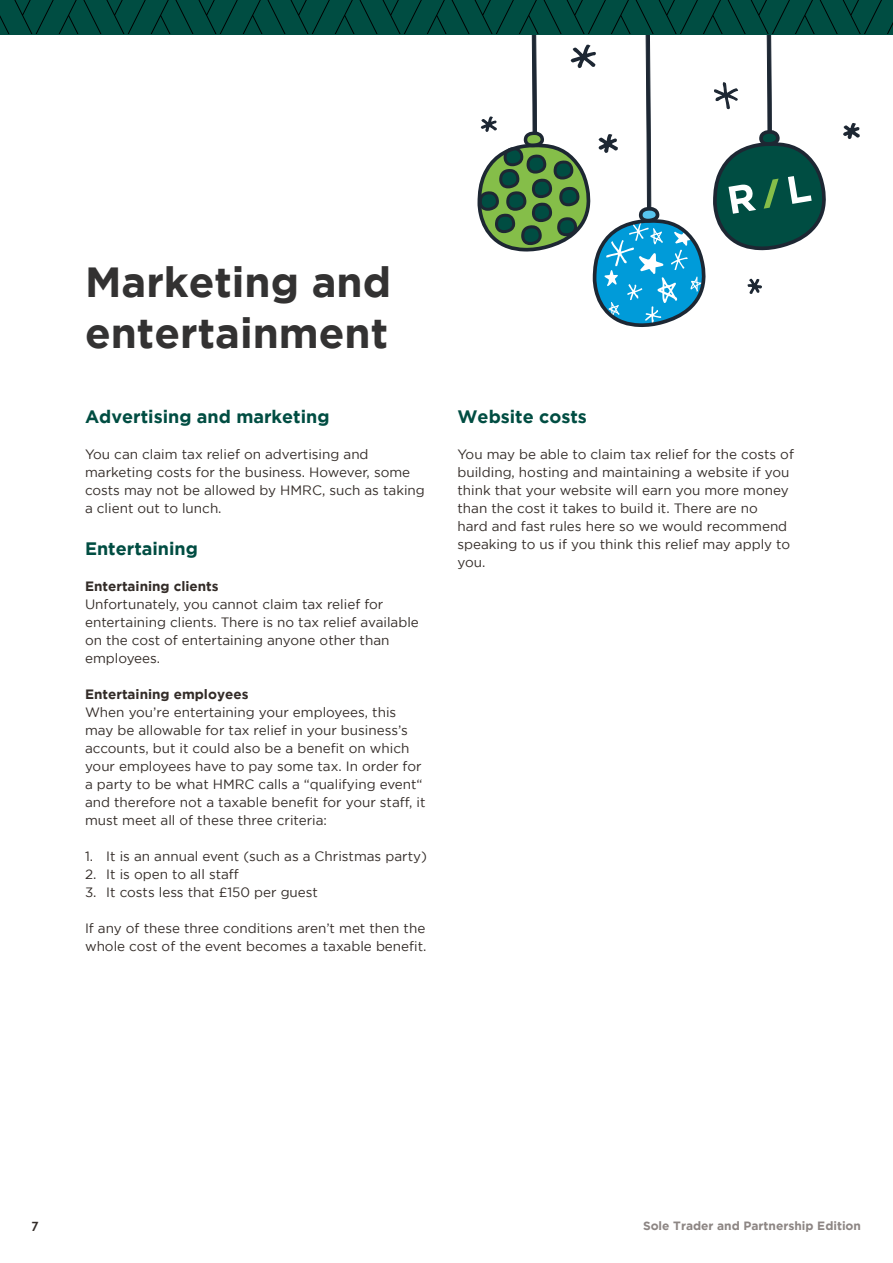
<style>
.page{position:relative;width:893px;height:1263px;background:#fff}
.page>*{position:absolute;margin:0;border:0;box-sizing:border-box;transform-origin:0 0}
.t1{font:700 42px/50.4px "Gotham";color:#333232}
.t2{font:700 18px "Gotham";color:#004d42}
.t3{font:13.5px/18px "Gotham";color:#332c28}
.t4{font:700 13.5px "Gotham";color:#332c28}
.t5{font:700 13.5px "Brandon Grotesque";color:#332c28}
.t6{font:700 12px "Gotham";color:#8d8684}
</style>
<div class="page">
<svg style="left:0;top:0;width:893px;height:327px"></svg>
<h1 class="t1" style="left:85px;top:256px;width:308px">Marketing and entertainment</h1>
<h2 class="t2" style="left:85px;top:406px;width:246px">Advertising and marketing</h2>
<p class="t3" style="left:85px;top:445px;width:341px">You can claim tax relief on advertising and marketing costs for the business. However, some costs may not be allowed by HMRC, such as taking a client out to lunch.</p>
<h2 class="t2" style="left:85px;top:538px;width:114px">Entertaining</h2>
<p class="t4" style="left:85px;top:578px;width:135px">Entertaining clients</p>
<p class="t3" style="left:85px;top:595px;width:335px">Unfortunately, you cannot claim tax relief for entertaining clients. There is no tax relief available on the cost of entertaining anyone other than employees.</p>
<p class="t4" style="left:85px;top:686px;width:165px">Entertaining employees</p>
<p class="t3" style="left:85px;top:703px;width:342px">When you’re entertaining your employees, this may be allowable for tax relief in your business’s accounts, but it could also be a benefit on which your employees have to pay some tax. In order for a party to be what HMRC calls a “qualifying event“ and therefore not a taxable benefit for your staff, it must meet all of these three criteria:</p>
<p class="t3" style="left:85px;top:847px;width:343px">1. It is an annual event (such as a Christmas party)</p>
<p class="t3" style="left:85px;top:865px;width:155px">2. It is open to all staff</p>
<p class="t3" style="left:85px;top:883px;width:234px">3. It costs less that £150 per guest</p>
<p class="t3" style="left:85px;top:919px;width:343px">If any of these three conditions aren’t met then the whole cost of the event becomes a taxable benefit.</p>
<h2 class="t2" style="left:457px;top:406px;width:131px">Website costs</h2>
<p class="t3" style="left:457px;top:445px;width:338px">You may be able to claim tax relief for the costs of building, hosting and maintaining a website if you think that your website will earn you more money than the cost it takes to build it. There are no<br>hard and fast rules here so we would recommend speaking to us if you think this relief may apply to you.</p>
<p class="t5" style="left:32px;top:1217px;width:8px">7</p>
<p class="t6" style="left:643px;top:1219px;width:220px">Sole Trader and Partnership Edition</p>
</div>
